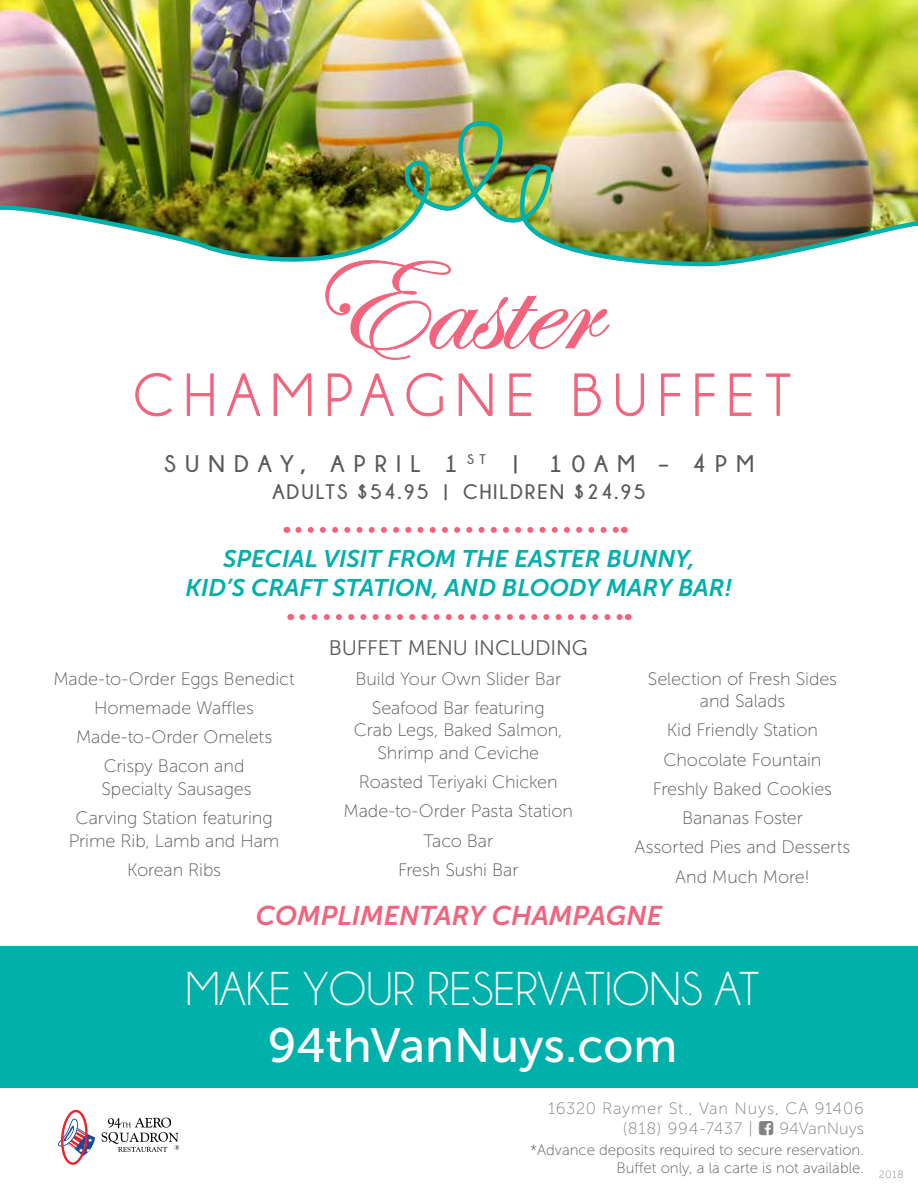
<style>
.page{position:relative;width:918px;height:1188px;background:#fff}
.page>*{position:absolute;margin:0;border:0;box-sizing:border-box;transform-origin:0 0}
.t1{font:141.3px "Edwardian Script ITC";color:#f1647d}
.t2{font:60px "Champagne&Limousines";letter-spacing:.19em;color:#f1647d}
.t3{font:48px "Champagne&Limousines";color:#fff}
.t4{font:48px "Museo Sans 500";color:#fff}
.t5{font:italic 27px "Museo Sans 700";color:#f1647d}
.t6{font:italic 24px/28.8px "Museo Sans 700";color:#00b0aa;text-align:center}
.t7{font:700 24px "Champagne&Limousines";letter-spacing:.38em;color:#58595b}
.t8{font:700 21px "Champagne&Limousines";letter-spacing:.09em;color:#58595b}
.t9{font:21px "Museo Sans 300";letter-spacing:-.005em;color:#58595b}
.t10{font:18px/29.2px "Museo Sans 100";letter-spacing:-.005em;color:#58595b;text-align:center}
.t11{font:16.5px/19.8px "Museo Sans 100";letter-spacing:.035em;color:#808285}
.t12{font:16.5px "Museo Sans 100";color:#808285}
.t13{font:15px/18px "Museo Sans 100";color:#58595b;text-align:right}
.t14{font:10.5px "Museo Sans 100";color:#808285}
</style>
<div class="page">
<img style="left:0;top:0;width:918px;height:119px">
<img style="left:0;top:119px;width:918px;height:148px">
<svg style="left:135px;top:373px;width:37px;height:44px"></svg>
<svg style="left:186px;top:373px;width:28px;height:43px"></svg>
<svg style="left:226px;top:373px;width:35px;height:43px"></svg>
<svg style="left:273px;top:373px;width:39px;height:43px"></svg>
<svg style="left:328px;top:373px;width:24px;height:43px"></svg>
<svg style="left:360px;top:373px;width:34px;height:43px"></svg>
<svg style="left:406px;top:373px;width:37px;height:44px"></svg>
<svg style="left:458px;top:373px;width:35px;height:43px"></svg>
<svg style="left:509px;top:373px;width:22px;height:43px"></svg>
<svg style="left:574px;top:373px;width:27px;height:43px"></svg>
<svg style="left:616px;top:373px;width:28px;height:43px"></svg>
<svg style="left:661px;top:373px;width:19px;height:43px"></svg>
<svg style="left:695px;top:373px;width:20px;height:43px"></svg>
<svg style="left:729px;top:373px;width:23px;height:43px"></svg>
<svg style="left:766px;top:373px;width:25px;height:43px"></svg>
<svg style="left:325px;top:260px;width:285px;height:100px"></svg>
<div style="left:0;top:946px;width:918px;height:141px;background:#00b0aa"></div>
<svg style="left:58px;top:1109px;width:37px;height:56px"></svg>
<svg style="left:102px;top:1118px;width:77px;height:34px"></svg>
<svg style="left:298px;top:527px;width:320px;height:6px"></svg>
<svg style="left:302px;top:614px;width:320px;height:6px"></svg>
<h1 class="t1" style="left:304px;top:227px;width:294px">Easter</h1>
<h2 class="t2" style="left:134px;top:365px;width:659px">CHAMPAGNE BUFFET</h2>
<h3 class="t7" style="left:164px;top:450px;width:356px">SUNDAY, APRIL 1 <sup>ST</sup> |</h3>
<h3 class="t7" style="left:549px;top:450px;width:206px">10AM – 4PM</h3>
<p class="t8" style="left:272px;top:480px;width:375px">ADULTS $54.95 | CHILDREN $24.95</p>
<h3 class="t6" style="left:186px;top:544px;width:548px">SPECIAL VISIT FROM THE EASTER BUNNY,<br>KID’S CRAFT STATION, AND BLOODY MARY BAR!</h3>
<p class="t10" style="left:53px;top:664px;width:243px">Made-to-Order Eggs Benedict<br>Homemade Waffles<br>Made-to-Order Omelets<br>Crispy Bacon and</p>
<p class="t10" style="left:75px;top:774px;width:199px">Specialty Sausages<br>Carving Station featuring</p>
<p class="t10" style="left:69px;top:826px;width:212px">Prime Rib, Lamb and Ham<br>Korean Ribs</p>
<p class="t9" style="left:329px;top:637px;width:260px">BUFFET MENU INCLUDING</p>
<p class="t10" style="left:355px;top:664px;width:207px">Build Your Own Slider Bar<br>Seafood Bar featuring</p>
<p class="t10" style="left:354px;top:719px;width:210px;line-height:22.5px">Crab Legs, Baked Salmon,<br>Shrimp and Ceviche</p>
<p class="t10" style="left:344px;top:768px;width:231px">Roasted Teriyaki Chicken<br>Made-to-Order Pasta Station<br>Taco Bar<br>Fresh Sushi Bar</p>
<p class="t10" style="left:648px;top:667px;width:191px;line-height:22.5px">Selection of Fresh Sides and Salads</p>
<p class="t10" style="left:635px;top:716px;width:217px">Kid Friendly Station<br>Chocolate Fountain<br>Freshly Baked Cookies<br>Bananas Foster<br>Assorted Pies and Desserts<br>And Much More!</p>
<h3 class="t5" style="left:256px;top:901px;width:408px">COMPLIMENTARY CHAMPAGNE</h3>
<h3 class="t3" style="left:186px;top:964px;width:575px">MAKE YOUR RESERVATIONS AT</h3>
<h3 class="t4" style="left:268px;top:1020px;width:411px">94thVanNuys.com</h3>
<p class="t11" style="left:623px;top:1099px;width:243px;text-indent:-75px">16320 Raymer St., Van Nuys, CA 91406 (818) 994-7437 |</p>
<p class="t12" style="left:780px;top:1119px;width:86px">94VanNuys</p>
<p class="t13" style="left:530px;top:1141px;width:335px">*Advance deposits required to secure reservation.<br>Buffet only, a la carte is not available.</p>
<p class="t14" style="left:879px;top:1169px;width:26px">2018</p>
</div>
